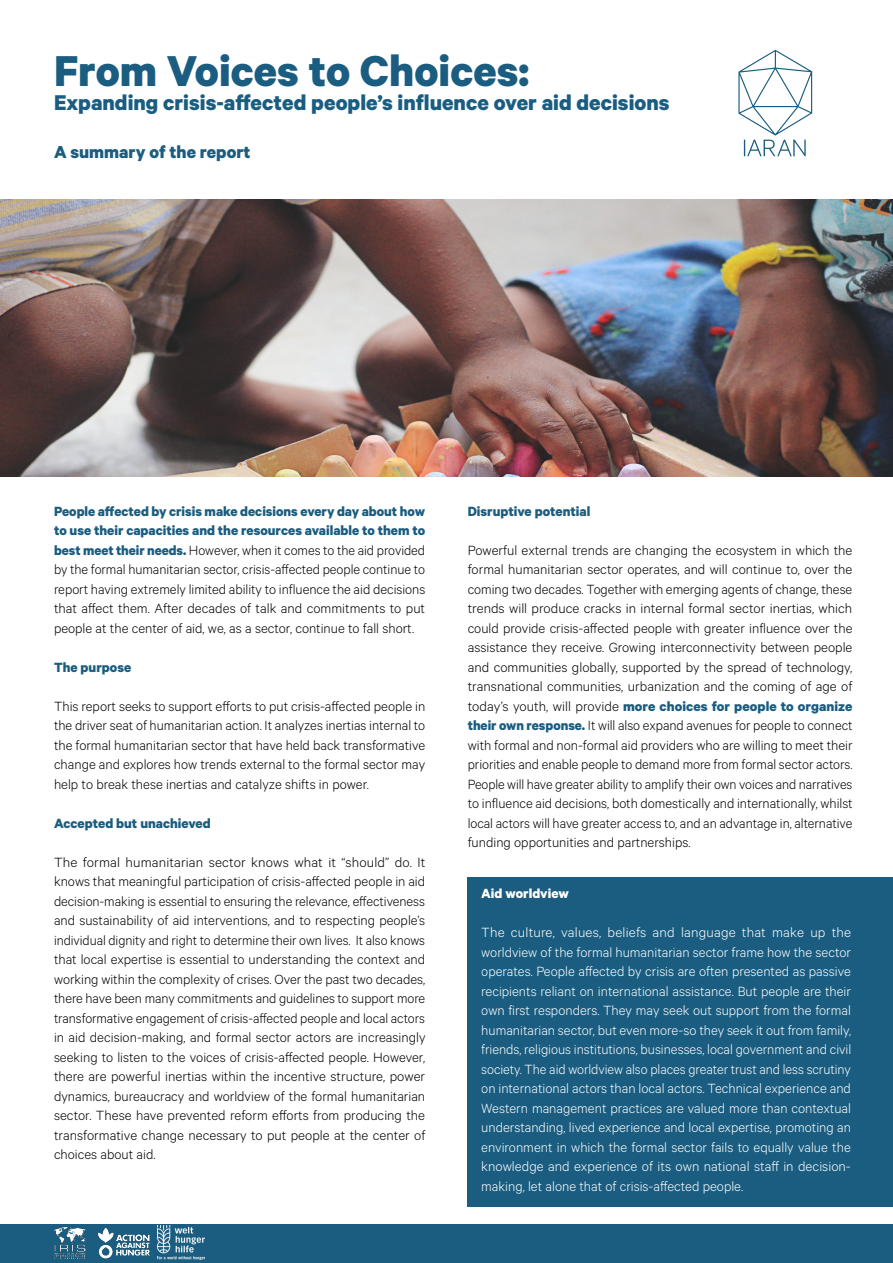
<style>
.page{position:relative;width:893px;height:1263px;background:#fff}
.page>*{position:absolute;margin:0;border:0;box-sizing:border-box;transform-origin:0 0}
.t1{font:700 48.6px "Calibre";color:#1a5d80}
.t2{font:700 24px "Calibre";color:#1a5d80}
.t3{font:700 19.5px "Calibre";color:#1a5d80}
.t4{font:300 15px/19.5px "Calibre";color:#000;text-align:justify}
.t5{font:300 15px/19.5px "Calibre";color:#fff;text-align:justify}
.t6{font:700 15px "Calibre";color:#1a5d80}
.t7{font:700 15px "Calibre";color:#fff}
.s1{font-weight:700;color:#1a5d80}
</style>
<div class="page">
<svg style="left:738px;top:50px;width:74px;height:106px"></svg>
<div style="left:0;top:1224px;width:893px;height:39px;background:#1a5d80"></div>
<img style="left:98px;top:1228px;width:52px;height:31px">
<img style="left:54px;top:1227px;width:31px;height:31px">
<img style="left:0;top:199px;width:893px;height:277px">
<div style="left:468px;top:877px;width:425px;height:329px;background:#1a5d80"></div>
<img style="left:157px;top:1226px;width:47px;height:33px">
<h1 class="t1" style="left:54px;top:41px;width:477px">From Voices to Choices:</h1>
<h2 class="t2" style="left:54px;top:87px;width:617px">Expanding crisis-affected people’s influence over aid decisions</h2>
<h3 class="t3" style="left:54px;top:140px;width:198px">A summary of the report</h3>
<p class="t4" style="left:54px;top:501px;width:373px"><span class="s1">People affected by crisis make decisions every day about how to use their capacities and the resources available to them to best meet their needs.</span> However, when it comes to the aid provided by the formal humanitarian sector, crisis-affected people continue to report having extremely limited ability to influence the aid decisions that affect them. After decades of talk and commitments to put people at the center of aid, we, as a sector, continue to fall short.</p>
<p class="t6" style="left:54px;top:658px;width:79px">The purpose</p>
<p class="t4" style="left:54px;top:696px;width:373px">This report seeks to support efforts to put crisis-affected people in the driver seat of humanitarian action. It analyzes inertias internal to the formal humanitarian sector that have held back transformative change and explores how trends external to the formal sector may help to break these inertias and catalyze shifts in power.</p>
<p class="t6" style="left:54px;top:814px;width:158px">Accepted but unachieved</p>
<p class="t4" style="left:54px;top:852px;width:373px">The formal humanitarian sector knows what it “should” do. It knows that meaningful participation of crisis-affected people in aid decision-making is essential to ensuring the relevance, effectiveness and sustainability of aid interventions, and to respecting people’s individual dignity and right to determine their own lives. It also knows that local expertise is essential to understanding the context and working within the complexity of crises. Over the past two decades, there have been many commitments and guidelines to support more transformative engagement of crisis-affected people and local actors in aid decision-making, and formal sector actors are increasingly seeking to listen to the voices of crisis-affected people. However, there are powerful inertias within the incentive structure, power dynamics, bureaucracy and worldview of the formal humanitarian sector. These have prevented reform efforts from producing the transformative change necessary to put people at the center of choices about aid.</p>
<p class="t6" style="left:468px;top:502px;width:124px">Disruptive potential</p>
<p class="t4" style="left:468px;top:540px;width:386px">Powerful external trends are changing the ecosystem in which the formal humanitarian sector operates, and will continue to, over the coming two decades. Together with emerging agents of change, these trends will produce cracks in internal formal sector inertias, which could provide crisis-affected people with greater influence over the assistance they receive. Growing interconnectivity between people and communities globally, supported by the spread of technology, transnational communities, urbanization and the coming of age of today’s youth, will provide <span class="s1">more choices for people to organize their own response.</span> It will also expand avenues for people to connect with formal and non-formal aid providers who are willing to meet their priorities and enable people to demand more from formal sector actors.<br>People will have greater ability to amplify their own voices and narratives to influence aid decisions, both domestically and internationally, whilst local actors will have greater access to, and an advantage in, alternative funding opportunities and partnerships.</p>
<p class="t7" style="left:481px;top:884px;width:89px">Aid worldview</p>
<p class="t5" style="left:481px;top:922px;width:372px">The culture, values, beliefs and language that make up the worldview of the formal humanitarian sector frame how the sector operates. People affected by crisis are often presented as passive recipients reliant on international assistance. But people are their own first responders. They may seek out support from the formal humanitarian sector, but even more-so they seek it out from family, friends, religious institutions, businesses, local government and civil society. The aid worldview also places greater trust and less scrutiny on international actors than local actors. Technical experience and Western management practices are valued more than contextual understanding, lived experience and local expertise, promoting an environment in which the formal sector fails to equally value the knowledge and experience of its own national staff in decision&shy;making, let alone that of crisis-affected people.</p>
</div>
